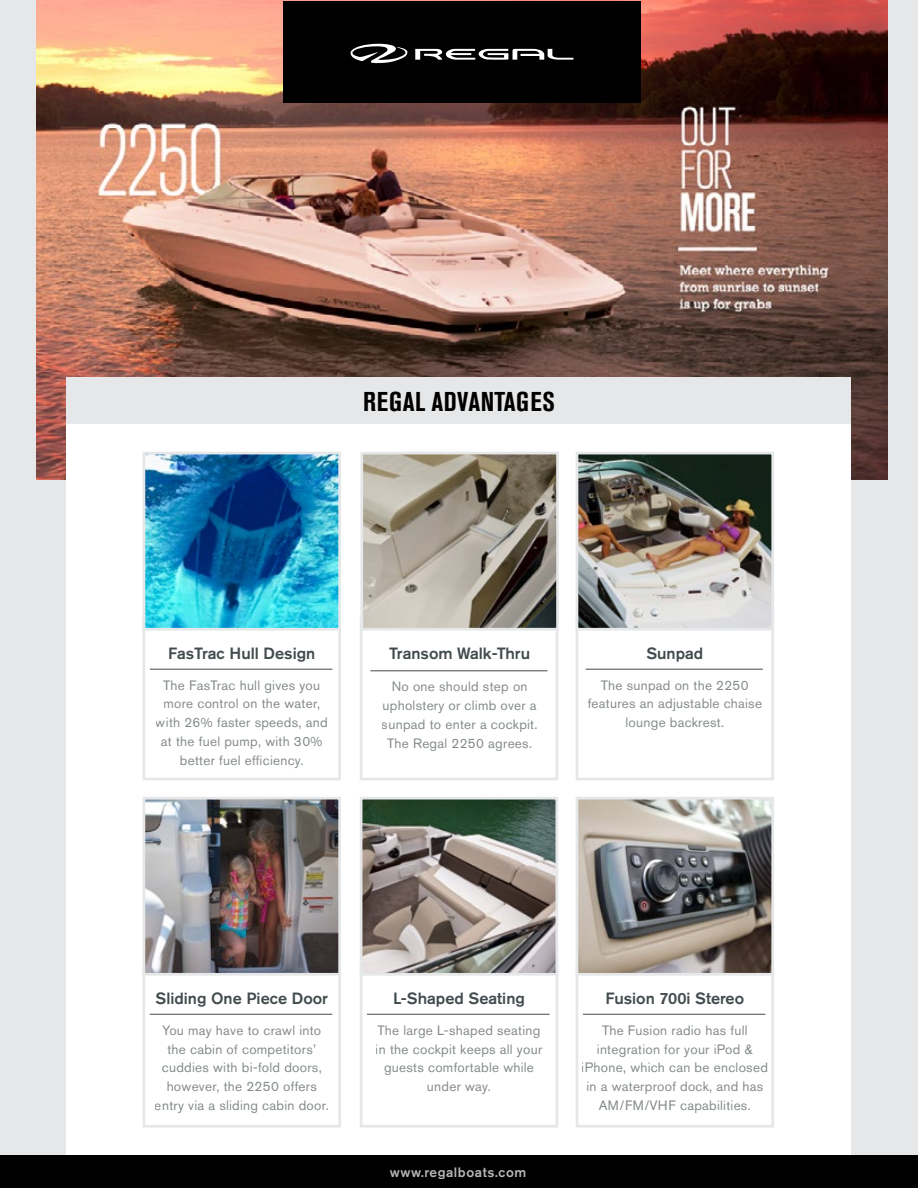
<style>
.page{position:relative;width:918px;height:1188px;background:#e6e7e8}
.page>*{position:absolute;margin:0;border:0;box-sizing:border-box;transform-origin:0 0}
.t1{font:700 condensed 27px "Akzidenz Grotesk Pro";letter-spacing:.02em;color:#000}
.t2{font:500 16.2px "Akzidenz Grotesk Pro";color:#424b4e}
.t3{font:13.5px/18.9px "Akzidenz Grotesk Pro";letter-spacing:.02em;color:#424b4e;text-align:center}
.t4{font:500 13.5px "Akzidenz Grotesk Pro";letter-spacing:.04em;color:#e5e5e5}
</style>
<div class="page">
<img style="left:36px;top:0;width:852px;height:480px">
<div style="left:67px;top:418px;width:784px;height:770px;background:#fff"></div>
<div style="left:143px;top:617px;width:198px;height:163px;border:3px solid #e6e7e8"></div>
<div style="left:143px;top:964px;width:198px;height:164px;border:3px solid #e6e7e8"></div>
<div style="left:360px;top:964px;width:198px;height:164px;border:3px solid #e6e7e8"></div>
<div style="left:360px;top:617px;width:198px;height:163px;border:3px solid #e6e7e8"></div>
<div style="left:576px;top:617px;width:198px;height:163px;border:3px solid #e6e7e8"></div>
<div style="left:0;top:1155px;width:918px;height:33px;background:#000"></div>
<div style="left:67px;top:377px;width:784px;height:47px;background:#e6e7e8"></div>
<div style="left:283px;top:1px;width:358px;height:102px;background:#000"></div>
<img style="left:147px;top:456px;width:190px;height:171px">
<div style="left:143px;top:452px;width:198px;height:179px;border:3px solid #e6e7e8"></div>
<img style="left:147px;top:801px;width:190px;height:171px">
<div style="left:143px;top:797px;width:198px;height:179px;border:3px solid #e6e7e8"></div>
<img style="left:364px;top:801px;width:190px;height:171px">
<div style="left:360px;top:797px;width:198px;height:179px;border:3px solid #e6e7e8"></div>
<img style="left:364px;top:456px;width:191px;height:171px">
<div style="left:360px;top:452px;width:199px;height:179px;border:3px solid #e6e7e8"></div>
<img style="left:580px;top:456px;width:190px;height:171px">
<div style="left:576px;top:452px;width:198px;height:179px;border:3px solid #e6e7e8"></div>
<hr style="left:150px;top:669px;width:182px;height:1px;background:#424b4e">
<hr style="left:150px;top:1014px;width:182px;height:1px;background:#424b4e">
<hr style="left:367px;top:1014px;width:183px;height:1px;background:#424b4e">
<hr style="left:370px;top:670px;width:178px;height:1px;background:#424b4e">
<hr style="left:586px;top:669px;width:177px;height:1px;background:#424b4e">
<svg style="left:415px;top:49px;width:158px;height:11px"></svg>
<svg style="left:351px;top:44px;width:57px;height:19px"></svg>
<div style="left:576px;top:964px;width:198px;height:164px;border:3px solid #e6e7e8"></div>
<img style="left:580px;top:801px;width:190px;height:171px">
<div style="left:576px;top:797px;width:198px;height:179px;border:3px solid #e6e7e8"></div>
<hr style="left:583px;top:1014px;width:182px;height:1px;background:#424b4e">
<h1 class="t1" style="left:363px;top:384px;width:193px">REGAL ADVANTAGES</h1>
<p class="t2" style="left:168px;top:643px;width:148px">FasTrac Hull Design</p>
<p class="t3" style="left:156px;top:675px;width:173px">The FasTrac hull gives you more control on the water, with 26% faster speeds, and at the fuel pump, with 30% better fuel efficiency.</p>
<p class="t2" style="left:389px;top:643px;width:142px">Transom Walk-Thru</p>
<p class="t2" style="left:646px;top:643px;width:59px">Sunpad</p>
<p class="t3" style="left:382px;top:677px;width:157px">No one should step on upholstery or climb over a sunpad to enter a cockpit.<br>The Regal 2250 agrees.</p>
<p class="t3" style="left:588px;top:675px;width:176px">The sunpad on the 2250 features an adjustable chaise lounge backrest.</p>
<p class="t2" style="left:156px;top:988px;width:174px">Sliding One Piece Door</p>
<p class="t2" style="left:393px;top:988px;width:133px">L-Shaped Seating</p>
<p class="t3" style="left:155px;top:1020px;width:176px">You may have to crawl into the cabin of competitors’ cuddies with bi-fold doors, however, the 2250 offers entry via a sliding cabin door.</p>
<p class="t3" style="left:376px;top:1020px;width:168px">The large L-shaped seating in the cockpit keeps all your guests comfortable while under way.</p>
<p class="t4" style="left:390px;top:1163px;width:138px">www.regalboats.com</p>
<p class="t2" style="left:606px;top:988px;width:140px">Fusion 700i Stereo</p>
<p class="t3" style="left:582px;top:1020px;width:188px">The Fusion radio has full integration for your iPod &amp; iPhone, which can be enclosed in a waterproof dock, and has<br>AM/FM/VHF capabilities.</p>
</div>
